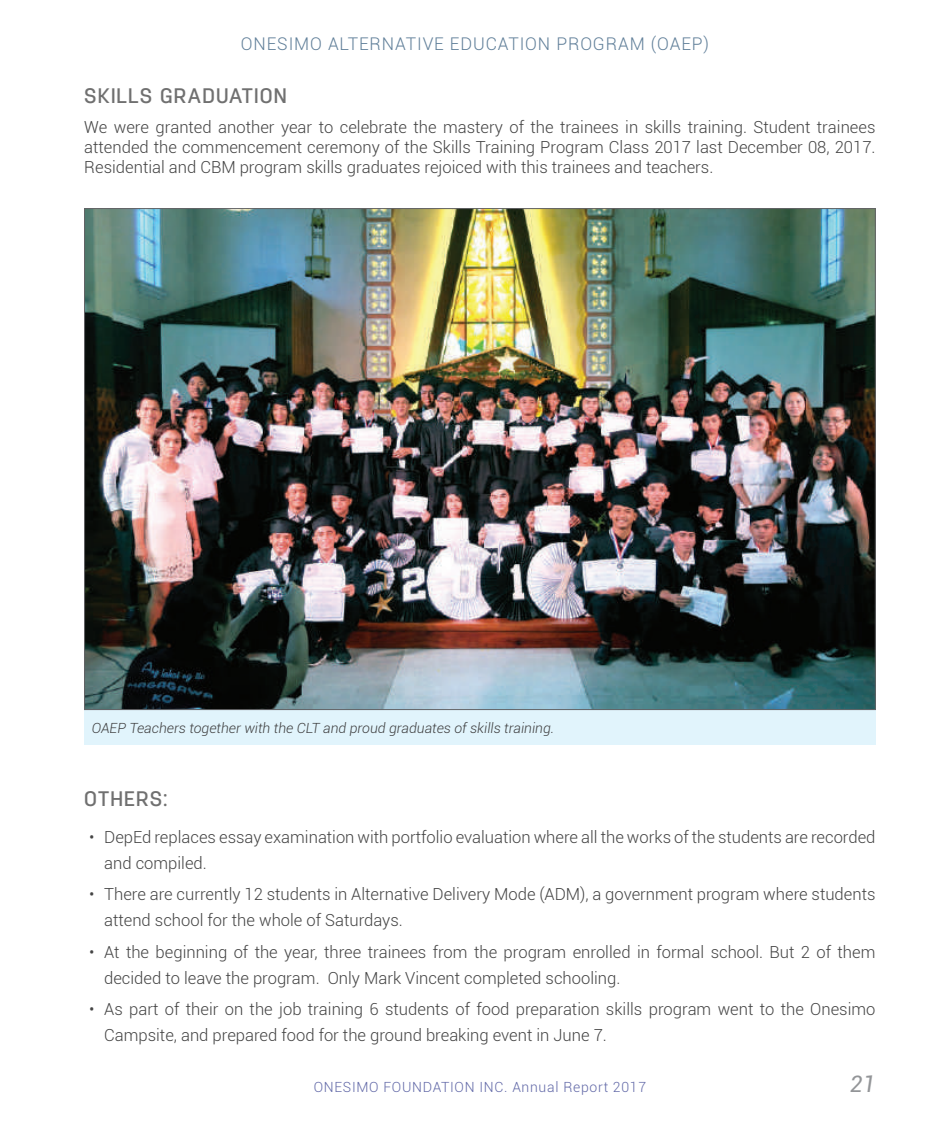
<style>
.page{position:relative;width:945px;height:1134px;background:#fff}
.page>*{position:absolute;margin:0;border:0;box-sizing:border-box;transform-origin:0 0}
.t1{font:italic 22.75px "Roboto";color:#939598}
.t2{font:500 21px "Antartida";letter-spacing:.06em;color:#707070}
.t3{font:300 17.5px "Roboto";color:#607f99}
.t4{font:300 16.62px/26.2px "Roboto";color:#434343}
.t5{font:italic 300 14px "Roboto";color:#3e3e3f}
.t6{font:300 14px "Roboto";letter-spacing:.05em;color:#6168a7}
</style>
<div class="page">
<div style="left:84px;top:711px;width:792px;height:34px;background:#e1f4fc"></div>
<img style="left:86px;top:210px;width:788px;height:498px">
<p class="t3" style="left:241px;top:31px;width:13px">onesimo</p>
<p class="t3" style="left:328px;top:31px;width:12px">alternative</p>
<p class="t3" style="left:450px;top:31px;width:48px">education</p>
<p class="t3" style="left:556px;top:31px;width:14px">program</p>
<p class="t3" style="left:651px;top:31px;width:19px">(oaep</p>
<p class="t3" style="left:704px;top:31px;width:7px">)</p>
<p class="t2" style="left:84px;top:84px;width:204px">SKILLS GRADUATION</p>
<p class="t4" style="left:84px;top:116px;width:793px;line-height:19.9px;text-align:justify">We were granted another year to celebrate the mastery of the trainees in skills training. Student trainees attended the commencement ceremony of the Skills Training Program Class 2017 last December 08, 2017.<br>Residential and CBM program skills graduates rejoiced with this trainees and teachers.</p>
<p class="t5" style="left:92px;top:719px;width:464px">OAEP Teachers together with the CLT and proud graduates of skills training.</p>
<p class="t2" style="left:84px;top:787px;width:14px">OTH</p>
<p class="t2" style="left:124px;top:787px;width:45px">ERS:</p>
<p class="t4" style="left:104px;top:823px;width:773px;text-indent:-15px">• DepEd replaces essay examination with portfolio evaluation where all the works of the students are recorded and compiled.</p>
<p class="t4" style="left:104px;top:881px;width:773px;text-indent:-15px">• There are currently 12 students in Alternative Delivery Mode (AD M), a government program where students attend school for the whole of Saturdays.</p>
<p class="t4" style="left:104px;top:938px;width:773px;text-indent:-15px">• At the beginning of the year, three trainees from the program enrolled in formal school. But 2 of them decided to leave the program. Only Mark Vincent completed schooling.</p>
<p class="t4" style="left:104px;top:995px;width:773px;text-indent:-15px">• As part of their on the job training 6 students of food preparation skills program went to the Onesimo<br>Campsite, and prepared food for the ground breaking event in June 7.</p>
<p class="t6" style="left:314px;top:1078px;width:334px">ONESIMO FOUNDATION INC. Annual Report 2017</p>
<h1 class="t1" style="left:850px;top:1068px;width:27px">21</h1>
</div>
